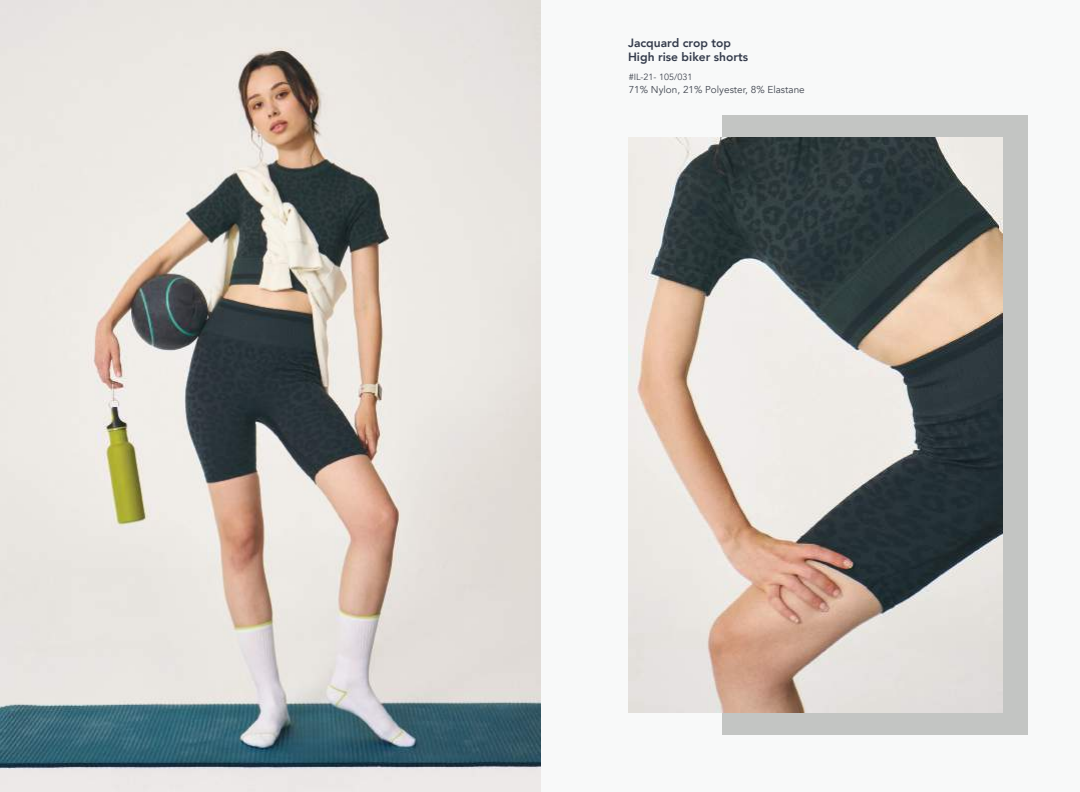
<style>
.page{position:relative;width:1080px;height:792px;background:#f8f9f9}
.page>*{position:absolute;margin:0;border:0;box-sizing:border-box;transform-origin:0 0}
.t1{font:800 12px/14.4px "Avenir";color:#343b4b}
.t2{font:10px "Avenir";color:#424751}
.t3{font:9px "Avenir";color:#424751}
</style>
<div class="page">
<img style="left:0;top:0;width:541px;height:792px">
<div style="left:722px;top:115px;width:306px;height:620px;background:#c3c5c3"></div>
<img style="left:628px;top:137px;width:375px;height:576px">
<p class="t1" style="left:628px;top:35px;width:121px">Jacquard crop top<br>High rise biker shorts</p>
<p class="t2" style="left:629px;top:84px;width:178px">71% Nylon, 21% Polyester, 8% Elastane</p>
<p class="t3" style="left:629px;top:71px;width:65px">#IL-21- 105/031</p>
</div>
